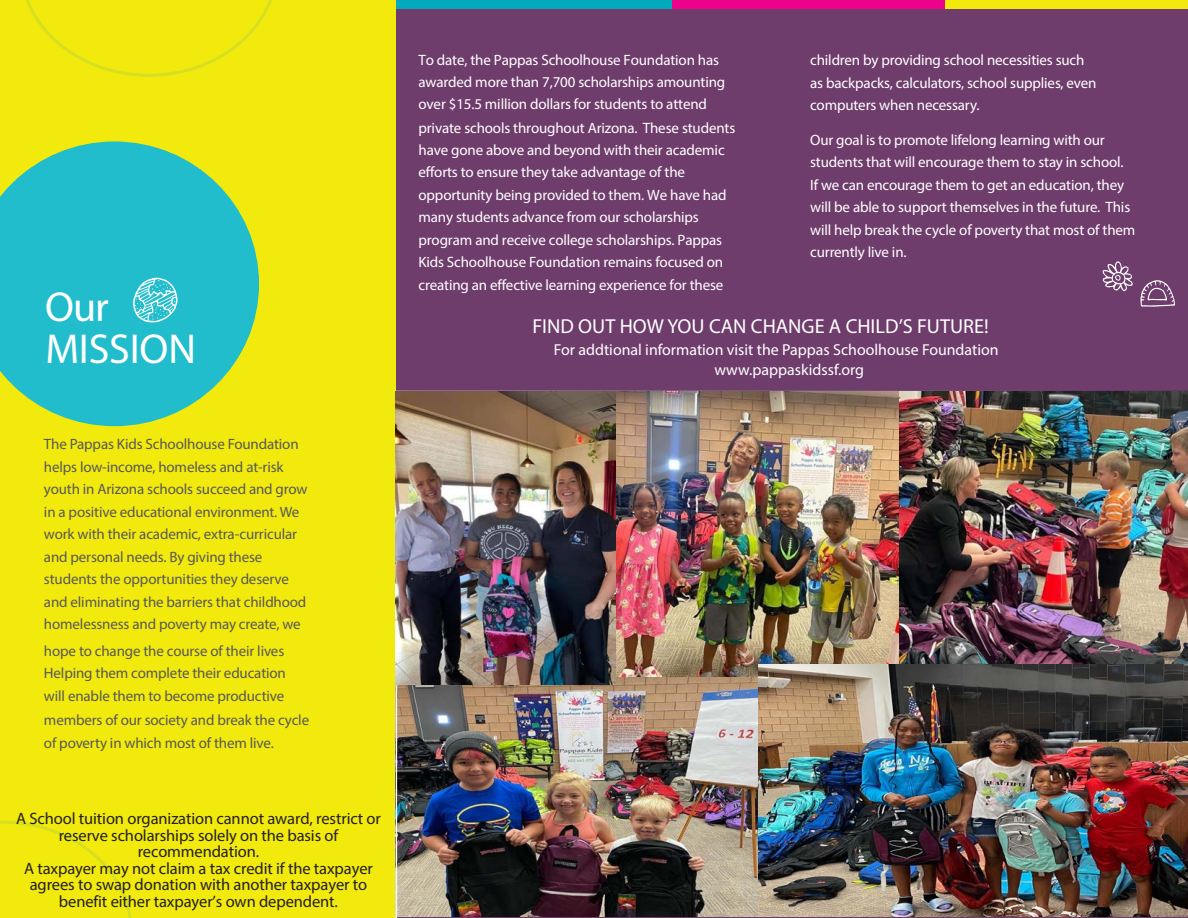
<style>
.page{position:relative;width:1188px;height:918px;background:#fff}
.page>*{position:absolute;margin:0;border:0;box-sizing:border-box;transform-origin:0 0}
.t1{font:42px "Myriad Pro";letter-spacing:-.005em;color:#fff}
.t2{font:20.25px "Myriad Pro";color:#fff}
.t3{font:16.5px/16.5px "Myriad Pro";letter-spacing:-.005em;color:#231f20;text-align:center}
.t4{font:15.9px "Myriad Pro";color:#fff}
.t5{font:15px/22.5px "Myriad Pro";letter-spacing:-.01em;color:#fff}
.t6{font:15px/22.5px "Myriad Pro";letter-spacing:-.01em;color:#57585a}
</style>
<div class="page">
<div style="left:0;top:0;width:396px;height:918px;background:#f2ea0c"></div>
<svg style="left:0;top:141px;width:259px;height:285px;fill:#21bdcc"></svg>
<svg style="left:0;top:821px;width:132px;height:97px"></svg>
<svg style="left:26px;top:0;width:246px;height:77px"></svg>
<div style="left:396px;top:0;width:792px;height:416px;background:#6f3d6c"></div>
<svg style="left:133px;top:278px;width:45px;height:44px;background:#62d0da"></svg>
<img style="left:396px;top:391px;width:792px;height:527px">
<div style="left:396px;top:0;width:276px;height:9px;background:#00aabc"></div>
<div style="left:672px;top:0;width:275px;height:9px;background:#ed028c"></div>
<div style="left:945px;top:0;width:243px;height:9px;background:#f2ea0c"></div>
<svg style="left:1103px;top:261px;width:30px;height:30px"></svg>
<svg style="left:1140px;top:280px;width:35px;height:27px"></svg>
<img style="left:900px;top:392px;width:288px;height:284px">
<img style="left:616px;top:392px;width:282px;height:284px">
<img style="left:396px;top:392px;width:220px;height:293px">
<img style="left:759px;top:665px;width:428px;height:251px">
<p class="t1" style="left:45px;top:281px;width:65px">Our</p>
<p class="t1" style="left:45px;top:323px;width:152px">MISSION</p>
<p class="t6" style="left:44px;top:433px;width:265px">The Pappas Kids Schoolhouse Foundation helps low-income, homeless and at-risk youth in Arizona schools succeed and grow in a positive educational environment. We work with their academic, extra-curricular and personal needs. By giving these students the opportunities they deserve and eliminating the barriers that childhood homelessness and poverty may create, we</p>
<p class="t6" style="left:44px;top:639px;width:243px;text-align:justify">hope to change the course of their lives Helping them complete their education will enable them to become productive</p>
<p class="t6" style="left:44px;top:709px;width:267px">members of our society and break the cycle of poverty in which most of them live.</p>
<p class="t3" style="left:16px;top:810px;width:366px">A School tuition organization cannot award, restrict or reserve scholarships solely on the basis of recommendation.<br>A taxpayer may not claim a tax credit if the taxpayer agrees to swap donation with another taxpayer to benefit either taxpayer’s own dependent.</p>
<p class="t5" style="left:418px;top:49px;width:318px">To date, the Pappas Schoolhouse Foundation has awarded more than 7,700 scholarships amounting over $15.5 million dollars for students to attend private schools throughout Arizona. These students have gone above and beyond with their academic efforts to ensure they take advantage of the opportunity being provided to them. We have had many students advance from our scholarships program and receive college scholarships. Pappas Kids Schoolhouse Foundation remains focused on creating an effective learning experience for these</p>
<p class="t5" style="left:810px;top:49px;width:288px">children by providing school necessities such as backpacks, calculators, school supplies, even computers when necessary.</p>
<p class="t5" style="left:810px;top:128px;width:327px">Our goal is to promote lifelong learning with our students that will encourage them to stay in school.<br>If we can encourage them to get an education, they will be able to support themselves in the future. This will help break the cycle of poverty that most of them currently live in.</p>
<p class="t2" style="left:532px;top:314px;width:458px">FIND OUT HOW YOU CAN CHANGE A CHILD’S FUTURE!</p>
<p class="t4" style="left:554px;top:340px;width:446px">For addtional information visit the Pappas Schoolhouse Foundation</p>
<p class="t4" style="left:714px;top:360px;width:151px">www.pappaskidssf.org</p>
</div>
